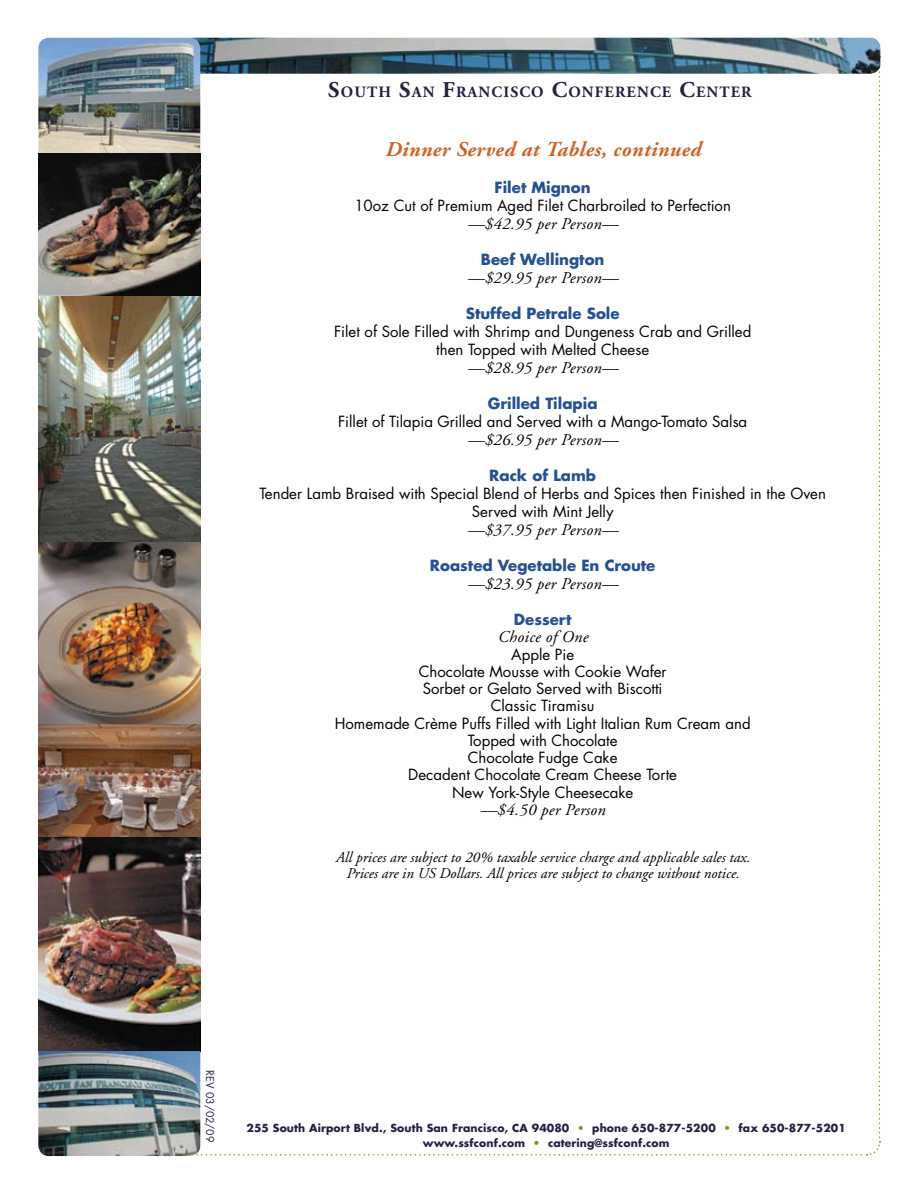
<style>
.page{position:relative;width:918px;height:1188px;background:#fff}
.page>*{position:absolute;margin:0;border:0;box-sizing:border-box;transform-origin:0 0}
.t1{font:italic 700 21px "Adobe Garamond";letter-spacing:.02em;color:#c8652c}
.t2{font:italic 16.5px "Adobe Garamond";letter-spacing:.02em;color:#000}
.t3{font:700 15.75px "Adobe Garamond";letter-spacing:.07em;color:#271f41}
.t4{font:15px/17.2px "Futura";color:#000;text-align:center}
.t5{font:italic 15px/15.8px "Adobe Garamond";color:#000;text-align:center}
.t6{font:700 15px "Futura";color:#255192}
.t7{font:700 10.8px/15px "Futura";letter-spacing:.01em;color:#271f41;text-align:center}
.t8{font:10.5px "Futura";color:#271f41}
.s1{font-size:22.5px}
.s2{color:#978929}
</style>
<div class="page">
<img style="left:200px;top:38px;width:680px;height:36px">
<img style="left:38px;top:542px;width:162px;height:614px">
<img style="left:38px;top:165px;width:162px;height:377px">
<img style="left:38px;top:38px;width:162px;height:127px">
<p class="t3" style="left:328px;top:83px;width:425px"><span class="s1">S</span>OUTH <span class="s1">S</span>AN <span class="s1">F</span>RANCISCO <span class="s1">C</span>ONFERENCE <span class="s1">C</span>ENTER</p>
<h1 class="t1" style="left:385px;top:138px;width:318px">Dinner Served at Tables, continued</h1>
<p class="t6" style="left:495px;top:177px;width:98px">Filet Mignon</p>
<p class="t4" style="left:354px;top:197px;width:378px">10oz Cut of Premium Aged Filet Charbroiled to Perfection</p>
<p class="t2" style="left:467px;top:215px;width:152px">—$42.95 per Person—</p>
<p class="t6" style="left:481px;top:249px;width:125px">Beef Wellington</p>
<p class="t2" style="left:468px;top:269px;width:152px">—$29.95 per Person—</p>
<p class="t6" style="left:466px;top:303px;width:155px">Stuffed Petrale Sole</p>
<p class="t4" style="left:334px;top:323px;width:419px;line-height:18px">Filet of Sole Filled with Shrimp and Dungeness Crab and Grilled then Topped with Melted Cheese</p>
<p class="t2" style="left:468px;top:359px;width:152px">—$28.95 per Person—</p>
<p class="t6" style="left:488px;top:393px;width:111px">Grilled Tilapia</p>
<p class="t4" style="left:338px;top:413px;width:411px">Fillet of Tilapia Grilled and Served with a Mango-Tomato Salsa</p>
<p class="t2" style="left:468px;top:431px;width:152px">—$26.95 per Person—</p>
<p class="t6" style="left:489px;top:465px;width:108px">Rack of Lamb</p>
<p class="t4" style="left:259px;top:485px;width:568px;line-height:18px">Tender Lamb Braised with Special Blend of Herbs and Spices then Finished in the Oven<br>Served with Mint Jelly</p>
<p class="t2" style="left:468px;top:521px;width:152px">—$37.95 per Person—</p>
<p class="t6" style="left:430px;top:555px;width:227px">Roasted Vegetable En Croute</p>
<p class="t2" style="left:468px;top:575px;width:152px">—$23.95 per Person—</p>
<p class="t6" style="left:514px;top:609px;width:59px">Dessert</p>
<p class="t2" style="left:498px;top:628px;width:92px">Choice of One</p>
<p class="t4" style="left:335px;top:645px;width:417px">Apple Pie<br>Chocolate Mousse with Cookie Wafer<br>Sorbet or Gelato Served with Biscotti<br>Classic Tiramisu<br>Homemade Crème Puffs Filled with Light Italian Rum Cream and<br>Topped with Chocolate<br>Chocolate Fudge Cake<br>Decadent Chocolate Cream Cheese Torte<br>New York-Style Cheesecake</p>
<p class="t2" style="left:480px;top:801px;width:127px">—$4.50 per Person</p>
<p class="t5" style="left:336px;top:850px;width:416px">All prices are subject to 20% taxable service charge and applicable sales tax.<br>Prices are in US Dollars. All prices are subject to change without notice.</p>
<p class="t8" style="left:217px;top:1070px;width:73px;rotate:90deg">REV 03/02/09</p>
<p class="t7" style="left:247px;top:1120px;width:601px">255 South Airport Blvd., South San Francisco, CA 94080 <span class="s2">•</span> phone 650-877-5200 <span class="s2">•</span> fax 650-877-5201 www.ssfconf.com <span class="s2">•</span> catering@ssfconf.com</p>
</div>
